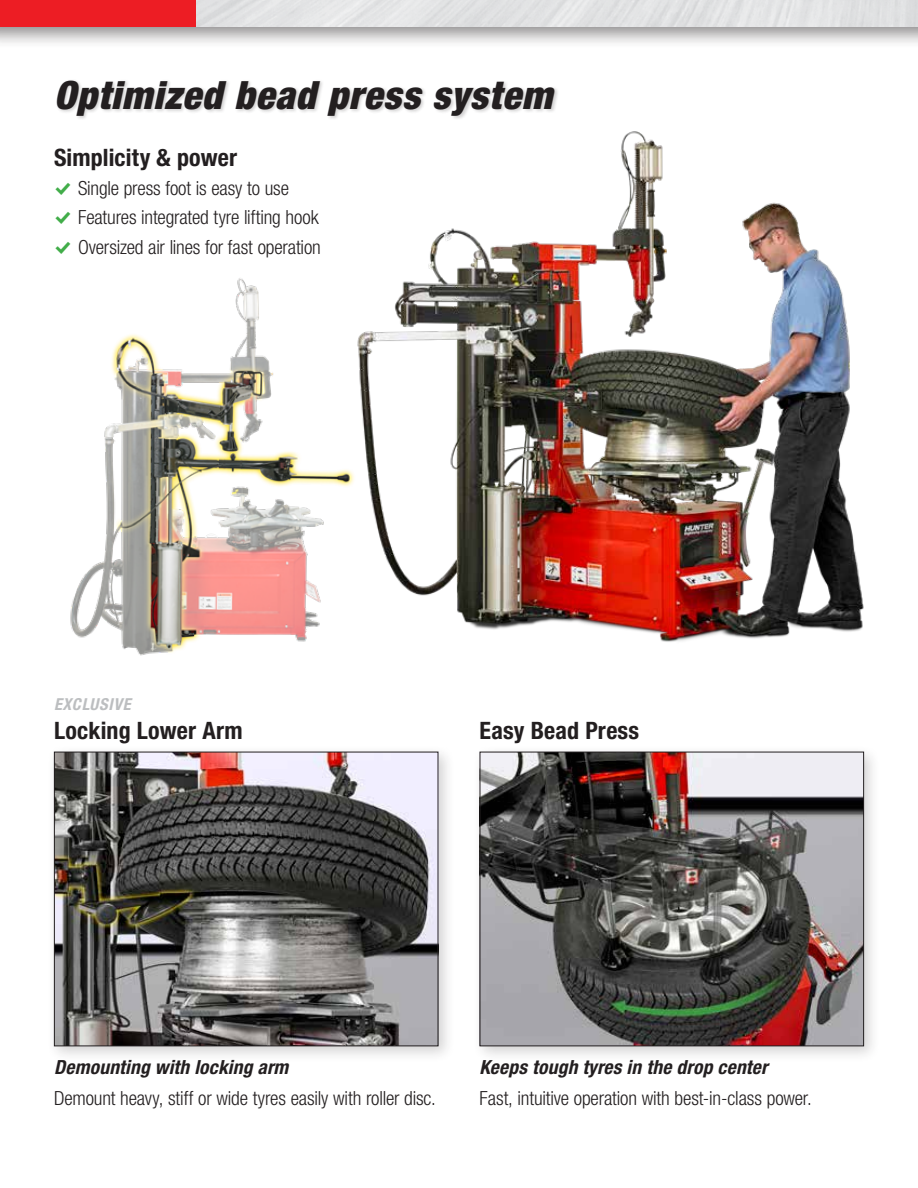
<style>
.page{position:relative;width:918px;height:1188px;background:#fff}
.page>*{position:absolute;margin:0;border:0;box-sizing:border-box;transform-origin:0 0}
.t1{font:italic 900 condensed 39px "Helvetica Neue LT Std";letter-spacing:.025em;color:#231f20}
.t2{font:700 condensed 24px "Helvetica Neue LT Std";letter-spacing:.005em;color:#231f20}
.t3{font:300 condensed 19.5px/29.7px "Helvetica Neue LT Std";letter-spacing:-.005em;color:#231f20}
.t4{font:italic 700 condensed 19.5px "Helvetica Neue LT Std";letter-spacing:.01em;color:#231f20}
.t5{font:italic 700 condensed 16.5px "Helvetica Neue LT Std";letter-spacing:.04em;color:#bcbec0}
.s1{font-family:"Modern Pictograms";font-weight:400;font-stretch:normal;font-size:21px;color:#41ad49}
</style>
<div class="page">
<img style="left:363px;top:131px;width:501px;height:511px">
<img style="left:70px;top:278px;width:293px;height:378px">
<div style="left:47px;top:745px;width:408px;height:318px;background:#231f20;opacity:.2"></div>
<img style="left:56px;top:754px;width:380px;height:290px">
<div style="left:54px;top:752px;width:384px;height:294px;border:1px solid #231f20"></div>
<div style="left:473px;top:745px;width:408px;height:318px;background:#231f20;opacity:.2"></div>
<img style="left:482px;top:754px;width:380px;height:290px">
<div style="left:480px;top:752px;width:384px;height:294px;border:1px solid #231f20"></div>
<div style="left:56px;top:79px;width:503px;height:41px;background:#231f20;opacity:.2"></div>
<div style="left:0;top:0;width:918px;height:49px;background:#231f20;opacity:.5"></div>
<img style="left:196px;top:0;width:722px;height:27px">
<div style="left:0;top:0;width:196px;height:27px;background:#ed1d24"></div>
<h1 class="t1" style="left:54px;top:71px;width:500px">Optimized bead press system</h1>
<p class="t2" style="left:54px;top:143px;width:185px">Simplicity &amp; power</p>
<p class="t3" style="left:54px;top:173px;width:268px"><span class="s1">%</span> Single press foot is easy to use<br><span class="s1">%</span> Features integrated tyre lifting hook <span class="s1">%</span> Oversized air lines for fast operation</p>
<p class="t5" style="left:54px;top:694px;width:78px">EXCLUSIVE</p>
<p class="t2" style="left:54px;top:716px;width:190px">Locking Lower Arm</p>
<p class="t2" style="left:480px;top:716px;width:161px">Easy Bead Press</p>
<p class="t4" style="left:54px;top:1056px;width:236px">Demounting with locking arm</p>
<p class="t3" style="left:54px;top:1083px;width:383px">Demount heavy, stiff or wide tyres easily with roller disc.</p>
<p class="t4" style="left:480px;top:1056px;width:290px">Keeps tough tyres in the drop center</p>
<p class="t3" style="left:480px;top:1083px;width:334px">Fast, intuitive operation with best-in-class power.</p>
</div>
